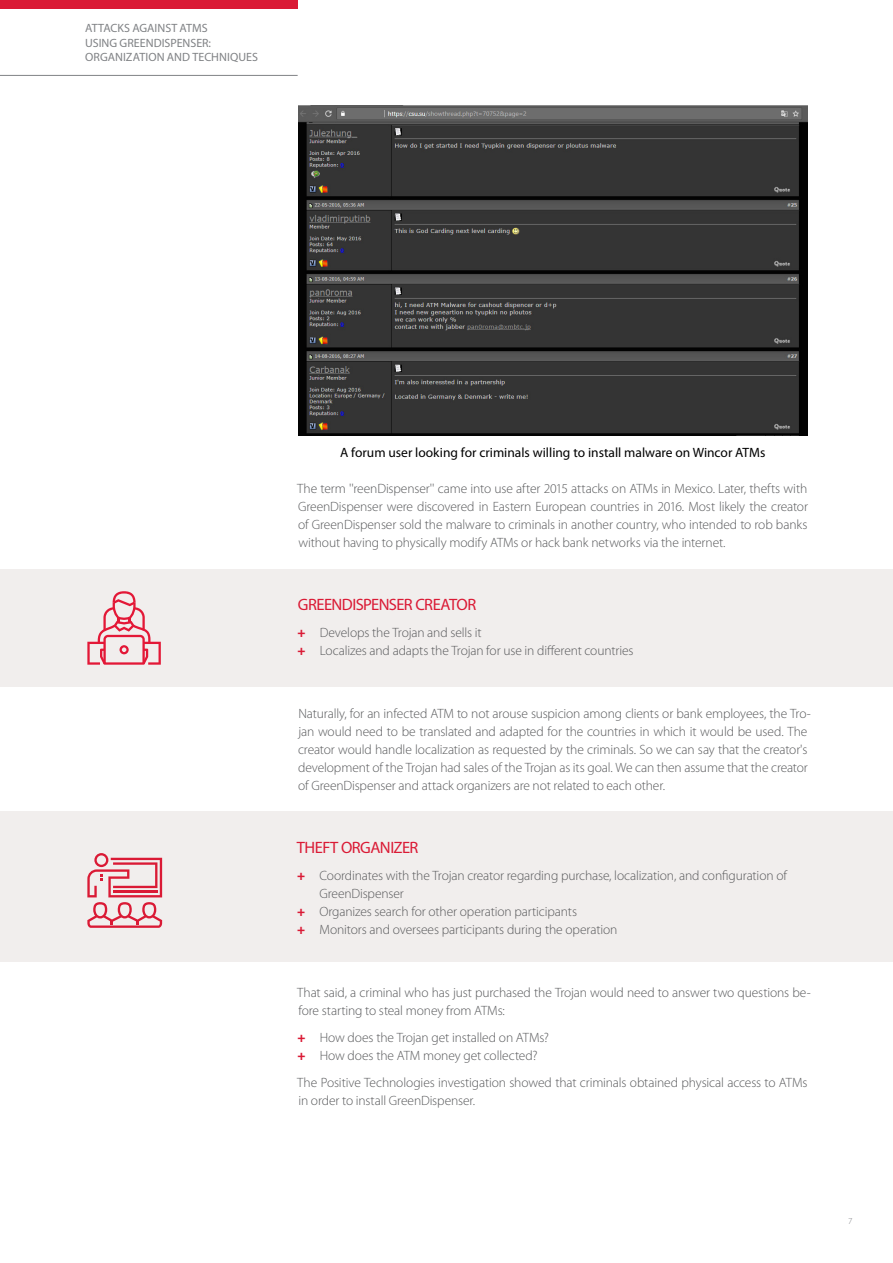
<style>
.page{position:relative;width:893px;height:1263px;background:#fff}
.page>*{position:absolute;margin:0;border:0;box-sizing:border-box;transform-origin:0 0}
.t1{font:16.5px "Myriad Pro";letter-spacing:-.035em;color:#da1a35}
.t2{font:300 13.5px/18px "Myriad Pro";letter-spacing:-.01em;color:#58595b}
.t3{font:13.5px "Myriad Pro";color:#000}
.t4{font:12px/14.4px "Myriad Pro";color:#808285}
.t5{font:300 9px "Myriad Pro";color:#808285}
.s1{font-weight:900;color:#da1a35}
</style>
<div class="page">
<div style="left:0;top:0;width:298px;height:9px;background:#da1a35"></div>
<hr style="left:0;top:75px;width:298px;height:1px;background:#808285">
<div style="left:0;top:811px;width:893px;height:151px;background:#f1eeed"></div>
<svg style="left:87px;top:853px;width:75px;height:75px"></svg>
<div style="left:0;top:569px;width:893px;height:117px;background:#f1eeed"></div>
<svg style="left:87px;top:591px;width:74px;height:74px"></svg>
<img style="left:298px;top:106px;width:509px;height:330px">
<p class="t4" style="left:85px;top:21px;width:174px">ATTACKS AGAINST ATMS<br>USING GREENDISPENSER:<br>ORGANIZATION AND TECHNIQUES</p>
<p class="t3" style="left:340px;top:445px;width:427px">A forum user looking for criminals willing to install malware on Wincor ATMs</p>
<p class="t2" style="left:297px;top:480px;width:512px;text-align:justify">The term ''reenDispenser'' came into use after 2015 attacks on ATMs in Mexico. Later, thefts with GreenDispenser were discovered in Eastern European countries in 2016. Most likely the creator of GreenDispenser sold the malware to criminals in another country, who intended to rob banks without having to physically modify ATMs or hack bank networks via the internet.</p>
<p class="t1" style="left:298px;top:596px;width:180px">GREENDISPENSER CREATOR</p>
<p class="t2" style="left:297px;top:624px;width:338px"><span class="s1">+</span> Develops the Trojan and sells it<br><span class="s1">+</span> Localizes and adapts the Trojan for use in different countries</p>
<p class="t2" style="left:298px;top:705px;width:514px">Naturally, for an infected ATM to not arouse suspicion among clients or bank employees, the Tro&shy;jan would need to be translated and adapted for the countries in which it would be used. The creator would handle localization as requested by the criminals. So we can say that the creator's development of the Trojan had sales of the Trojan as its goal. We can then assume that the creator of GreenDispenser and attack organizers are not related to each other.</p>
<p class="t1" style="left:297px;top:839px;width:123px">THEFT ORGANIZER</p>
<p class="t2" style="left:297px;top:867px;width:491px"><span class="s1">+</span> Coordinates with the Trojan creator regarding purchase, localization, and configuration of</p>
<p class="t2" style="left:319px;top:885px;width:86px">GreenDispenser</p>
<p class="t2" style="left:297px;top:903px;width:281px"><span class="s1">+</span> Organizes search for other operation participants</p>
<p class="t2" style="left:297px;top:921px;width:322px"><span class="s1">+</span> Monitors and oversees participants during the operation</p>
<p class="t2" style="left:297px;top:984px;width:515px">That said, a criminal who has just purchased the Trojan would need to answer two questions be&shy;fore starting to steal money from ATMs:</p>
<p class="t2" style="left:297px;top:1029px;width:253px"><span class="s1">+</span> How does the Trojan get installed on ATMs? <span class="s1">+</span> How does the ATM money get collected?</p>
<p class="t2" style="left:297px;top:1074px;width:512px">The Positive Technologies investigation showed that criminals obtained physical access to ATMs in order to install GreenDispenser.</p>
<p class="t5" style="left:848px;top:1216px;width:6px">7</p>
</div>
